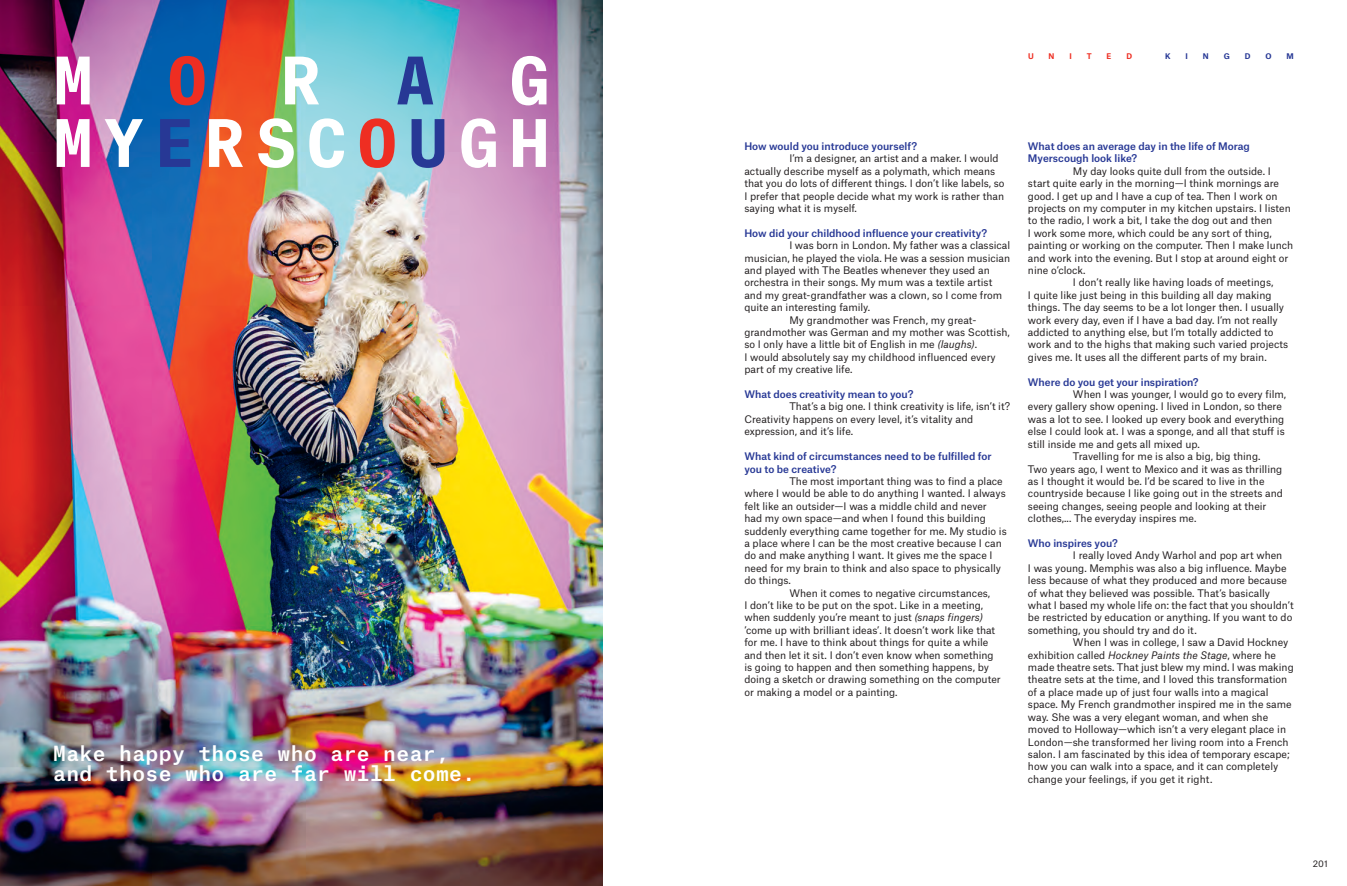
<style>
.page{position:relative;width:1347px;height:886px;background:#fff}
.page>*{position:absolute;margin:0;border:0;box-sizing:border-box;transform-origin:0 0}
.t1{font:700 62.5px "Atlas Typewriter";letter-spacing:.17em;color:#fff}
.t2{font:500 20px "Atlas Typewriter";letter-spacing:.02em;color:#fff}
.t3{font:10px/12.4px "Atlas Grotesk";color:#231f20}
.t4{font:500 10px/12.4px "Atlas Grotesk";color:#273895}
.t5{font:8.75px "Atlas Grotesk";color:#231f20}
.t6{font:700 7.5px "Atlas Grotesk";color:#273895}
.t7{font:700 7.5px "Atlas Grotesk";color:#ee2e22}
.s1{color:#ee2e22}
.s2{color:#273895}
.s3{font-style:italic}
</style>
<div class="page">
<img style="left:0;top:0;width:602px;height:886px">
<p class="t1" style="left:53px;top:30px;width:498px">M<span class="s1">O</span>R<span class="s2">A</span>G</p>
<p class="t1" style="left:53px;top:92px;width:498px">MY<span class="s2">E</span>RSC<span class="s1">O</span><span class="s2">U</span>GH</p>
<p class="t2" style="left:53px;top:737px;width:397px">Make happy those who are near,</p>
<p class="t2" style="left:53px;top:757px;width:424px">and those who are far will come.</p>
<p class="t7" style="left:1028px;top:50px;width:7px">U</p>
<p class="t7" style="left:1048px;top:50px;width:7px">N</p>
<p class="t7" style="left:1069px;top:50px;width:4px">I</p>
<p class="t7" style="left:1086px;top:50px;width:6px">T</p>
<p class="t7" style="left:1106px;top:50px;width:6px">E</p>
<p class="t7" style="left:1126px;top:50px;width:7px">D</p>
<p class="t6" style="left:1165px;top:50px;width:7px">K</p>
<p class="t6" style="left:1185px;top:50px;width:4px">I</p>
<p class="t6" style="left:1202px;top:50px;width:7px">N</p>
<p class="t6" style="left:1223px;top:50px;width:8px">G</p>
<p class="t6" style="left:1244px;top:50px;width:7px">D</p>
<p class="t6" style="left:1265px;top:50px;width:8px">O</p>
<p class="t6" style="left:1286px;top:50px;width:9px">M</p>
<p class="t4" style="left:744px;top:139px;width:174px">How would you introduce yourself?</p>
<p class="t3" style="left:744px;top:151px;width:262px;text-indent:45px">I’m a designer, an artist and a maker. I would actually describe myself as a polymath, which means that you do lots of different things. I don’t like labels, so I prefer that people decide what my work is rather than saying what it is myself.</p>
<p class="t4" style="left:744px;top:226px;width:244px">How did your childhood influence your creativity?</p>
<p class="t3" style="left:789px;top:238px;width:222px">I was born in London. My father was a classical</p>
<p class="t3" style="left:744px;top:250px;width:267px">musician, he played the viola. He was a session musician</p>
<p class="t3" style="left:744px;top:263px;width:259px">and played with The Beatles whenever they used an orchestra in their songs. My mum was a textile artist and my great-grandfather was a clown, so I come from quite an interesting family.</p>
<p class="t3" style="left:789px;top:312px;width:188px">My grandmother was French, my great-</p>
<p class="t3" style="left:744px;top:325px;width:267px">grandmother was German and my mother was Scottish,</p>
<p class="t3" style="left:744px;top:337px;width:234px">so I only have a little bit of English in me <span class="s3">(laughs)</span>.</p>
<p class="t3" style="left:744px;top:350px;width:253px">I would absolutely say my childhood influenced every part of my creative life.</p>
<p class="t4" style="left:744px;top:387px;width:171px">What does creativity mean to you?</p>
<p class="t3" style="left:789px;top:399px;width:222px">That’s a big one. I think creativity is life, isn’t it?</p>
<p class="t3" style="left:744px;top:412px;width:230px">Creativity happens on every level, it’s vitality and</p>
<p class="t3" style="left:744px;top:424px;width:110px">expression, and it’s life.</p>
<p class="t4" style="left:744px;top:449px;width:249px">What kind of circumstances need to be fulfilled for you to be creative?</p>
<p class="t3" style="left:744px;top:474px;width:263px;text-indent:45px">The most important thing was to find a place where I would be able to do anything I wanted. I always felt like an outsider—I was a middle child and never</p>
<p class="t3" style="left:744px;top:511px;width:264px">had my own space—and when I found this building suddenly everything came together for me. My studio is a place where I can be the most creative because I can do and make anything I want. It gives me the space I need for my brain to think and also space to physically do things.</p>
<p class="t3" style="left:789px;top:585px;width:202px">When it comes to negative circumstances,</p>
<p class="t3" style="left:744px;top:598px;width:252px">I don’t like to be put on the spot. Like in a meeting, when suddenly you’re meant to just <span class="s3">(snaps fingers) </span>’come up with brilliant ideas’. It doesn’t work like that for me. I have to think about things for quite a while</p>
<p class="t3" style="left:744px;top:647px;width:251px">and then let it sit. I don’t even know when something</p>
<p class="t3" style="left:744px;top:660px;width:246px">is going to happen and then something happens, by</p>
<p class="t3" style="left:744px;top:672px;width:258px">doing a sketch or drawing something on the computer or making a model or a painting.</p>
<p class="t4" style="left:1028px;top:139px;width:223px">What does an average day in the life of Morag</p>
<p class="t4" style="left:1028px;top:151px;width:111px">Myerscough look like?</p>
<p class="t3" style="left:1028px;top:164px;width:267px;text-indent:45px">My day looks quite dull from the outside. I start quite early in the morning—I think mornings are good. I get up and I have a cup of tea. Then I work on projects on my computer in my kitchen upstairs. I listen to the radio, I work a bit, I take the dog out and then<br>I work some more, which could be any sort of thing, painting or working on the computer. Then I make lunch and work into the evening. But I stop at around eight or nine o’clock.</p>
<p class="t3" style="left:1028px;top:275px;width:262px;text-indent:45px">I don’t really like having loads of meetings,<br>I quite like just being in this building all day making things. The day seems to be a lot longer then. I usually work every day, even if I have a bad day. I’m not really addicted to anything else, but I’m totally addicted to work and to the highs that making such varied projects gives me. It uses all the different parts of my brain.</p>
<p class="t4" style="left:1028px;top:375px;width:172px">Where do you get your inspiration?</p>
<p class="t3" style="left:1028px;top:387px;width:260px;text-indent:45px">When I was younger, I would go to every film, every gallery show opening. I lived in London, so there was a lot to see. I looked up every book and everything else I could look at. I was a sponge, and all that stuff is still inside me and gets all mixed up.</p>
<p class="t3" style="left:1073px;top:449px;width:189px">Travelling for me is also a big, big thing.</p>
<p class="t3" style="left:1028px;top:461px;width:256px">Two years ago, I went to Mexico and it was as thrilling as I thought it would be. I’d be scared to live in the</p>
<p class="t3" style="left:1028px;top:486px;width:256px">countryside because I like going out in the streets and seeing changes, seeing people and looking at their clothes,... The everyday inspires me.</p>
<p class="t4" style="left:1028px;top:536px;width:92px">Who inspires you?</p>
<p class="t3" style="left:1028px;top:548px;width:261px;text-indent:45px">I really loved Andy Warhol and pop art when I was young. Memphis was also a big influence. Maybe less because of what they produced and more because of what they believed was possible. That’s basically</p>
<p class="t3" style="left:1028px;top:598px;width:267px">what I based my whole life on: the fact that you shouldn’t</p>
<p class="t3" style="left:1028px;top:610px;width:266px">be restricted by education or anything. If you want to do something, you should try and do it.</p>
<p class="t3" style="left:1028px;top:635px;width:262px;text-indent:45px">When I was in college, I saw a David Hockney exhibition called <span class="s3">Hockney Paints the Stage</span>, where he</p>
<p class="t3" style="left:1028px;top:660px;width:267px">made theatre sets. That just blew my mind. I was making</p>
<p class="t3" style="left:1028px;top:672px;width:261px">theatre sets at the time, and I loved this transformation</p>
<p class="t3" style="left:1028px;top:685px;width:265px">of a place made up of just four walls into a magical space. My French grandmother inspired me in the same way. She was a very elegant woman, and when she moved to Holloway—which isn’t a very elegant place in London—she transformed her living room into a French salon. I am fascinated by this idea of temporary escape; how you can walk into a space, and it can completely change your feelings, if you get it right.</p>
<p class="t5" style="left:1312px;top:856px;width:16px">201</p>
</div>
